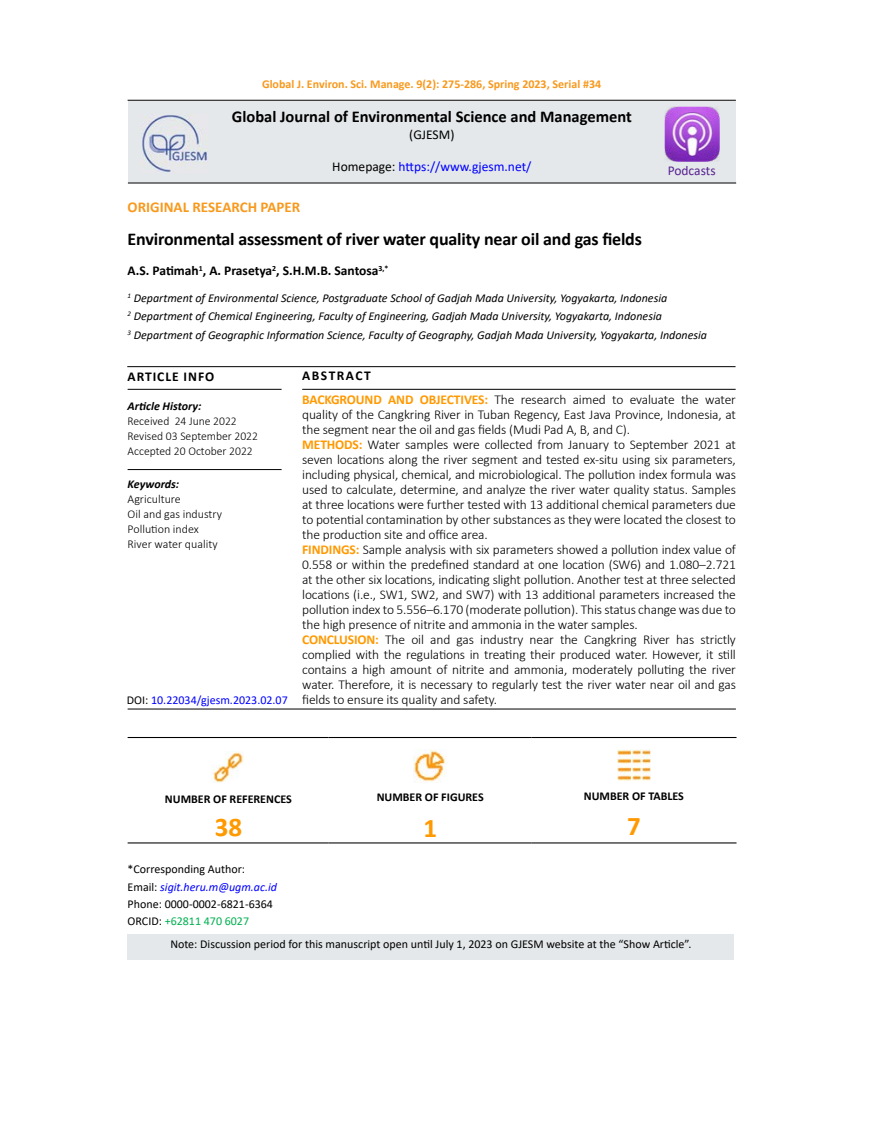
<style>
.page{position:relative;width:872px;height:1127px;background:#fff}
.page>*{position:absolute;margin:0;border:0;box-sizing:border-box;transform-origin:0 0}
.t1{font:700 27px "Calibri";color:#f90}
.t2{font:700 18px "Calibri";letter-spacing:-.01em;color:#000}
.t3{font:700 16.5px "Calibri";color:#000}
.t4{font:700 15px "Calibri";color:#f8991d}
.t5{font:300 13.5px/15px "Calibri";letter-spacing:-.01em;color:#000}
.t6{font:700 13.5px "Calibri";color:#000}
.t7{font:13.5px "Calibri";color:#00f}
.t8{font:700 13.5px "Calibri";letter-spacing:.07em;color:#000}
.t9{font:700 13.5px "Calibri";letter-spacing:.11em;color:#000}
.t10{font:13.5px "Calibri";color:#582291}
.t11{font:13.5px "Calibri";color:#000}
.t12{font:italic 12px/18.6px "Calibri";color:#000}
.t13{font:12px/17.2px "Calibri";color:#000}
.t14{font:300 12px/15px "Calibri";color:#000}
.t15{font:700 12px "Calibri";color:#f8991d}
.t16{font:700 12px "Calibri";color:#000}
.t17{font:12px "Calibri";color:#00f}
.t18{font:italic 700 12px "Calibri";color:#000}
.s1{color:#000}
.s2{font-weight:700;color:#f90}
.s3{font-style:italic;color:#00f}
.s4{color:#00b050}
</style>
<div class="page">
<hr style="left:128px;top:100px;width:608px;height:1px;background:#000">
<div style="left:128px;top:101px;width:608px;height:82px;background:#e4e8ea"></div>
<hr style="left:128px;top:389px;width:153px;height:1px;background:#000">
<hr style="left:302px;top:389px;width:433px;height:1px;background:#000">
<hr style="left:128px;top:469px;width:153px;height:1px;background:#000">
<hr style="left:127px;top:366px;width:608px;height:1px;background:#000">
<hr style="left:128px;top:708px;width:608px;height:1px;background:#000">
<hr style="left:128px;top:183px;width:608px;height:1px;background:#000">
<hr style="left:128px;top:737px;width:201px;height:1px;background:#000">
<hr style="left:329px;top:737px;width:203px;height:1px;background:#000">
<hr style="left:532px;top:737px;width:204px;height:1px;background:#000">
<hr style="left:128px;top:842px;width:201px;height:1px;background:#000">
<hr style="left:329px;top:842px;width:203px;height:1px;background:#000">
<hr style="left:532px;top:842px;width:204px;height:1px;background:#000">
<img style="left:213px;top:751px;width:31px;height:32px">
<img style="left:414px;top:749px;width:32px;height:34px">
<img style="left:617px;top:750px;width:33px;height:31px">
<div style="left:127px;top:934px;width:607px;height:25px;background:#e4e8ea"></div>
<img style="left:141px;top:115px;width:66px;height:58px">
<img style="left:664px;top:106px;width:55px;height:55px">
<p class="t15" style="left:262px;top:75px;width:341px">Global J. Environ. Sci. Manage. 9(2): 275-286, Spring 2023, Serial #34</p>
<p class="t3" style="left:232px;top:105px;width:401px">Global Journal of Environmental Science and Management</p>
<p class="t11" style="left:409px;top:125px;width:47px">(GJESM)</p>
<p class="t7" style="left:332px;top:157px;width:201px"><span class="s1">Homepage:</span> https://www.gjesm.net/</p>
<p class="t4" style="left:128px;top:196px;width:174px">ORIGINAL RESEARCH PAPER</p>
<h2 class="t2" style="left:128px;top:227px;width:516px">Environmental assessment of river water quality near oil and gas fields</h2>
<p class="t6" style="left:128px;top:261px;width:262px">A.S. Patimah<sup>1</sup>, A. Prasetya<sup>2</sup>, S.H.M.B. Santosa<sup>3,*</sup></p>
<p class="t12" style="left:128px;top:288px;width:581px"><sup>1</sup> Department of Environmental Science, Postgraduate School of Gadjah Mada University, Yogyakarta, Indonesia<br><sup>2</sup> Department of Chemical Engineering, Faculty of Engineering, Gadjah Mada University, Yogyakarta, Indonesia<br><sup>3</sup> Department of Geographic Information Science, Faculty of Geography, Gadjah Mada University, Yogyakarta, Indonesia</p>
<p class="t10" style="left:667px;top:161px;width:49px">Podcasts</p>
<p class="t8" style="left:128px;top:367px;width:88px">ARTICLE INFO</p>
<p class="t18" style="left:128px;top:398px;width:75px">Article History:</p>
<p class="t14" style="left:128px;top:414px;width:132px">Received 24 June 2022<br>Revised 03 September 2022<br>Accepted 20 October 2022</p>
<p class="t18" style="left:128px;top:475px;width:53px">Keywords:</p>
<p class="t14" style="left:128px;top:491px;width:96px">Agriculture<br>Oil and gas industry<br>Pollution index<br>River water quality</p>
<p class="t17" style="left:127px;top:691px;width:162px"><span class="s1">DOI:</span> 10.22034/gjesm.2023.02.07</p>
<p class="t9" style="left:302px;top:366px;width:70px">ABSTRACT</p>
<p class="t5" style="left:302px;top:392px;width:435px"><span class="s2">BACKGROUND AND OBJECTIVES:</span> The research aimed to evaluate the water quality of the Cangkring River in Tuban Regency, East Java Province, Indonesia, at the segment near the oil and gas fields (Mudi Pad A, B, and C).<br><span class="s2">METHODS:</span> Water samples were collected from January to September 2021 at seven locations along the river segment and tested ex-situ using six parameters, including physical, chemical, and microbiological. The pollution index formula was used to calculate, determine, and analyze the river water quality status. Samples at three locations were further tested with 13 additional chemical parameters due to potential contamination by other substances as they were located the closest to the production site and office area.<br><span class="s2">FINDINGS:</span> Sample analysis with six parameters showed a pollution index value of 0.558 or within the predefined standard at one location (SW6) and 1.080–2.721 at the other six locations, indicating slight pollution. Another test at three selected locations (i.e., SW1, SW2, and SW7) with 13 additional parameters increased the pollution index to 5.556–6.170 (moderate pollution). This status change was due to the high presence of nitrite and ammonia in the water samples.<br><span class="s2">CONCLUSION:</span> The oil and gas industry near the Cangkring River has strictly complied with the regulations in treating their produced water. However, it still contains a high amount of nitrite and ammonia, moderately polluting the river water. Therefore, it is necessary to regularly test the river water near oil and gas fields to ensure its quality and safety.</p>
<p class="t16" style="left:165px;top:790px;width:128px">NUMBER OF REFERENCES</p>
<h1 class="t1" style="left:215px;top:808px;width:29px">38</h1>
<p class="t13" style="left:128px;top:860px;width:151px">*Corresponding Author:<br>Email: <span class="s3">sigit.heru.m@ugm.ac.id<br></span>Phone: 0000-0002-6821-6364<br>ORCID: <span class="s4">+62811 470 6027</span></p>
<p class="t16" style="left:377px;top:788px;width:108px">NUMBER OF FIGURES</p>
<h1 class="t1" style="left:423px;top:808px;width:15px">1</h1>
<p class="t16" style="left:584px;top:787px;width:102px">NUMBER OF TABLES</p>
<h1 class="t1" style="left:627px;top:807px;width:15px">7</h1>
<p class="t13" style="left:170px;top:934px;width:522px">Note: Discussion period for this manuscript open until July 1, 2023 on GJESM website at the “Show Article”.</p>
</div>
